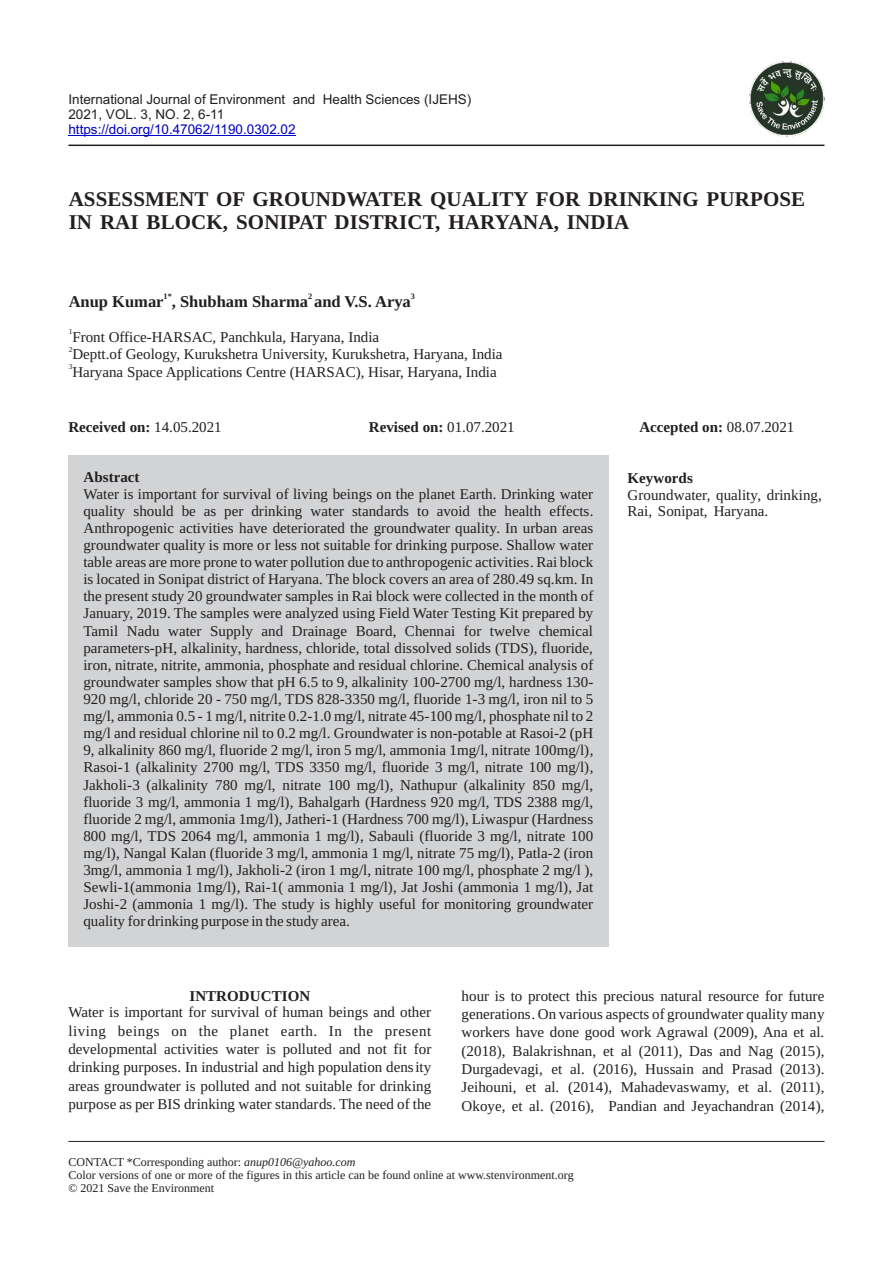
<style>
.page{position:relative;width:893px;height:1263px;background:#fff}
.page>*{position:absolute;margin:0;border:0;box-sizing:border-box;transform-origin:0 0}
.t1{font:700 21px/23.2px "Liberation Serif";letter-spacing:.005em;color:#231f20}
.t2{font:700 16.5px "Liberation Serif";color:#231f20}
.t3{font:15px/17.1px "Liberation Serif";color:#231f20;text-align:justify}
.t4{font:700 15px "Liberation Serif";color:#231f20}
.t5{font:13.5px/15.1px "Arial";color:#231f20}
.t6{font:13.5px "Arial";color:#0000c4}
.t7{font:12px/13.4px "Liberation Serif";color:#231f20}
.t8{font:700 8.25px "Liberation Serif";color:#231f20}
.t9{font:7.5px "Liberation Serif";color:#231f20}
.s1{font-weight:400}
.s2{font-style:italic}
</style>
<div class="page">
<hr style="left:68px;top:135px;width:228px;height:1px;background:#0000c4">
<hr style="left:68px;top:145px;width:756px;height:1px;background:#231f20">
<div style="left:68px;top:455px;width:540px;height:492px;background:#d1d3d4"></div>
<hr style="left:68px;top:1141px;width:756px;height:1px;background:#231f20">
<img style="left:750px;top:61px;width:74px;height:75px">
<p class="t5" style="left:68px;top:93px;width:404px">International Journal of Environment and Health Sciences (IJEHS)<br>2021, VOL. 3, NO. 2, 6-11</p>
<p class="t6" style="left:68px;top:124px;width:229px">https://doi.org/10.47062/1190.0302.02</p>
<h1 class="t1" style="left:69px;top:190px;width:738px">ASSESSMENT OF GROUNDWATER QUALITY FOR DRINKING PURPOSE<br>IN RAI BLOCK, SONIPAT DISTRICT, HARYANA, INDIA</h1>
<p class="t8" style="left:164px;top:293px;width:10px">1*</p>
<p class="t8" style="left:308px;top:293px;width:6px">2</p>
<p class="t8" style="left:411px;top:293px;width:6px">3</p>
<p class="t2" style="left:69px;top:296px;width:344px">Anup Kumar , Shubham Sharma and V.S. Arya</p>
<p class="t9" style="left:69px;top:329px;width:5px">1</p>
<p class="t3" style="left:72px;top:330px;width:308px">Front Office-HARSAC, Panchkula, Haryana, India</p>
<p class="t9" style="left:69px;top:347px;width:5px">2</p>
<p class="t3" style="left:72px;top:347px;width:432px">Deptt.of Geology, Kurukshetra University, Kurukshetra, Haryana, India</p>
<p class="t9" style="left:69px;top:364px;width:5px">3</p>
<p class="t3" style="left:72px;top:365px;width:426px">Haryana Space Applications Centre (HARSAC), Hisar, Haryana, India</p>
<p class="t4" style="left:68px;top:422px;width:155px">Received on: <span class="s1">14.05.2021</span></p>
<p class="t4" style="left:369px;top:422px;width:147px">Revised on: <span class="s1">01.07.2021</span></p>
<p class="t4" style="left:639px;top:422px;width:156px">Accepted on: <span class="s1">08.07.2021</span></p>
<p class="t4" style="left:627px;top:473px;width:67px">Keywords</p>
<p class="t3" style="left:627px;top:488px;width:196px;line-height:16.6px">Groundwater, quality, drinking,<br>Rai, Sonipat, Haryana.</p>
<p class="t4" style="left:83px;top:472px;width:58px">Abstract</p>
<p class="t3" style="left:83px;top:486px;width:512px">Water is important for survival of living beings on the planet Earth. Drinking water quality should be as per drinking water standards to avoid the health effects.<br>Anthropogenic activities have deteriorated the groundwater quality. In urban areas groundwater quality is more or less not suitable for drinking purpose. Shallow water table areas are more prone to water pollution due to anthropogenic activities. Rai block is located in Sonipat district of Haryana. The block covers an area of 280.49 sq.km. In the present study 20 groundwater samples in Rai block were collected in the month of January, 2019. The samples were analyzed using Field Water Testing Kit prepared by Tamil Nadu water Supply and Drainage Board, Chennai for twelve chemical parameters-pH, alkalinity, hardness, chloride, total dissolved solids (TDS), fluoride, iron, nitrate, nitrite, ammonia, phosphate and residual chlorine. Chemical analysis of groundwater samples show that pH 6.5 to 9, alkalinity 100-2700 mg/l, hardness 130- 920 mg/l, chloride 20 - 750 mg/l, TDS 828-3350 mg/l, fluoride 1-3 mg/l, iron nil to 5 mg/l, ammonia 0.5 - 1 mg/l, nitrite 0.2-1.0 mg/l, nitrate 45-100 mg/l, phosphate nil to 2 mg/l and residual chlorine nil to 0.2 mg/l. Groundwater is non-potable at Rasoi-2 (pH 9, alkalinity 860 mg/l, fluoride 2 mg/l, iron 5 mg/l, ammonia 1mg/l, nitrate 100mg/l), Rasoi-1 (alkalinity 2700 mg/l, TDS 3350 mg/l, fluoride 3 mg/l, nitrate 100 mg/l), Jakholi-3 (alkalinity 780 mg/l, nitrate 100 mg/l), Nathupur (alkalinity 850 mg/l, fluoride 3 mg/l, ammonia 1 mg/l), Bahalgarh (Hardness 920 mg/l, TDS 2388 mg/l, fluoride 2 mg/l, ammonia 1mg/l), Jatheri-1 (Hardness 700 mg/l), Liwaspur (Hardness 800 mg/l, TDS 2064 mg/l, ammonia 1 mg/l), Sabauli (fluoride 3 mg/l, nitrate 100 mg/l), Nangal Kalan (fluoride 3 mg/l, ammonia 1 mg/l, nitrate 75 mg/l), Patla-2 (iron 3mg/l, ammonia 1 mg/l), Jakholi-2 (iron 1 mg/l, nitrate 100 mg/l, phosphate 2 mg/l ), Sewli-1(ammonia 1mg/l), Rai-1( ammonia 1 mg/l), Jat Joshi (ammonia 1 mg/l), Jat Joshi-2 (ammonia 1 mg/l). The study is highly useful for monitoring groundwater quality for drinking purpose in the study area.</p>
<p class="t4" style="left:189px;top:991px;width:122px">INTRODUCTION</p>
<p class="t3" style="left:68px;top:1005px;width:364px;line-height:18.3px">Water is important for survival of human beings and other living beings on the planet earth. In the present developmental activities water is polluted and not fit for drinking purposes. In industrial and high population density areas groundwater is polluted and not suitable for drinking purpose as per BIS drinking water standards. The need of the</p>
<p class="t3" style="left:462px;top:988px;width:364px;line-height:18.3px">hour is to protect this precious natural resource for future generations. On various aspects of groundwater quality many workers have done good work Agrawal (2009), Ana et al. (2018), Balakrishnan, et al (2011), Das and Nag (2015), Durgadevagi, et al. (2016), Hussain and Prasad (2013).<br>Jeihouni, et al. (2014), Mahadevaswamy, et al. (2011), Okoye, et al. (2016), Pandian and Jeyachandran (2014),</p>
<p class="t7" style="left:68px;top:1156px;width:507px">CONTACT *Corresponding author: <span class="s2">anup0106@yahoo.com<br></span>Color versions of one or more of the figures in this article can be found online at www.stenvironment.org © 2021 Save the Environment</p>
</div>
